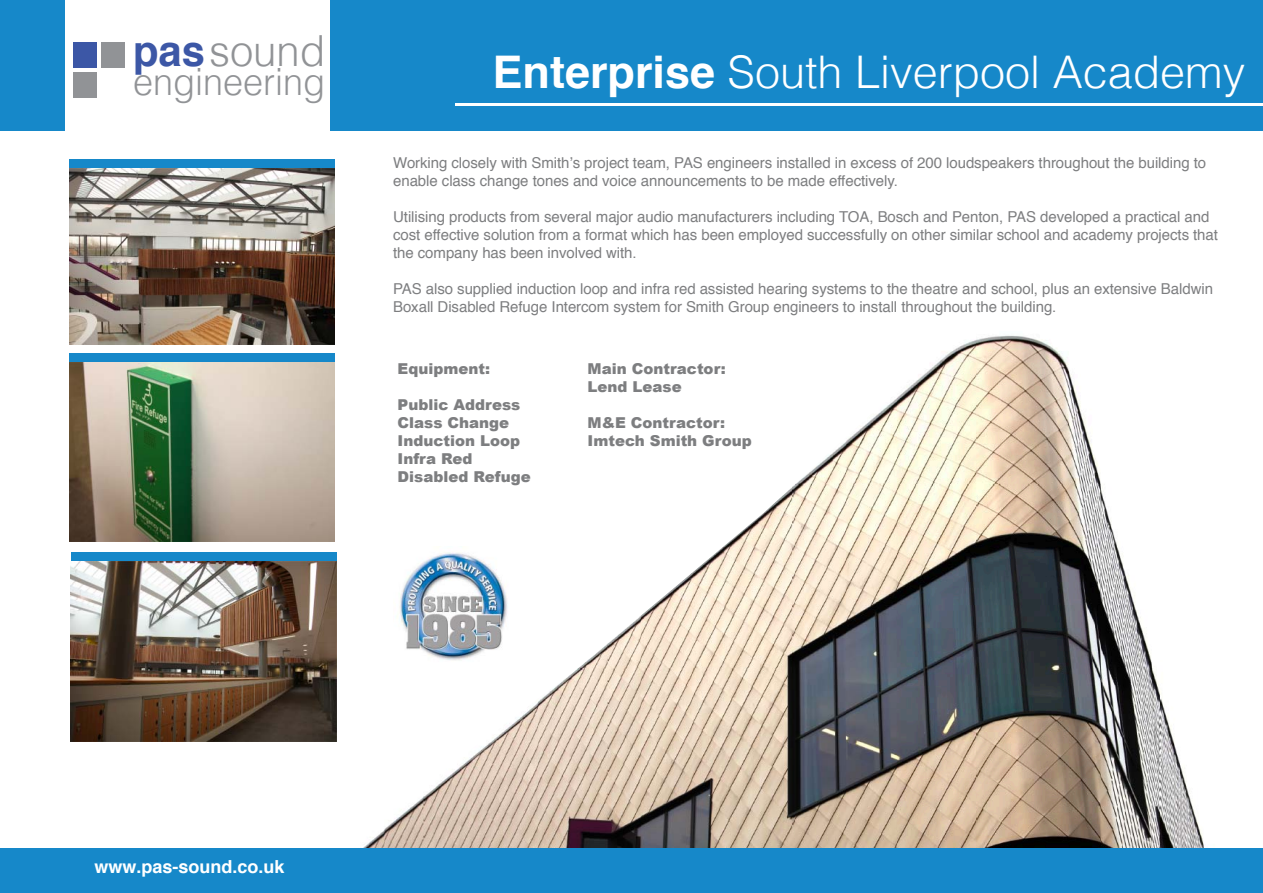
<style>
.page{position:relative;width:1263px;height:893px;background:#fff}
.page>*{position:absolute;margin:0;border:0;box-sizing:border-box;transform-origin:0 0}
.t1{font:300 45px "Helvetica";color:#fff}
.t2{font:300 42.9px "Helvetica";color:#919396}
.t3{font:300 37.5px "Helvetica";color:#919396;scale:.96 1}
.t4{font:700 18px "Helvetica";color:#fff}
.t5{font:15px/18px "Helvetica";letter-spacing:-.005em;color:#7d7e80}
.t6{font:900 15px/18px "Arial";color:#7d7e80}
.s1{font-weight:700;color:#3c57a6}
.s2{font-weight:700}
</style>
<div class="page">
<div style="left:71px;top:552px;width:265px;height:16px;background:#1688c9"></div>
<img style="left:71px;top:562px;width:265px;height:179px">
<img style="left:897px;top:335px;width:204px;height:513px">
<img style="left:846px;top:398px;width:51px;height:450px">
<img style="left:1101px;top:489px;width:51px;height:359px">
<img style="left:795px;top:442px;width:51px;height:406px">
<img style="left:692px;top:485px;width:103px;height:363px">
<img style="left:641px;top:573px;width:51px;height:275px">
<img style="left:1152px;top:667px;width:52px;height:181px">
<img style="left:590px;top:616px;width:51px;height:232px">
<img style="left:538px;top:659px;width:52px;height:189px">
<img style="left:436px;top:702px;width:102px;height:146px">
<img style="left:384px;top:787px;width:52px;height:61px">
<img style="left:363px;top:830px;width:21px;height:18px">
<div style="left:0;top:848px;width:1263px;height:45px;background:#1688c9"></div>
<div style="left:0;top:0;width:1263px;height:130px;background:#1688c9"></div>
<div style="left:65px;top:0;width:265px;height:137px;background:#fff"></div>
<div style="left:101px;top:42px;width:24px;height:25px;background:#919396"></div>
<div style="left:73px;top:72px;width:24px;height:25px;background:#919396"></div>
<div style="left:73px;top:42px;width:24px;height:25px;background:#3c57a6"></div>
<hr style="left:456px;top:103px;width:807px;height:3px;background:#fff">
<div style="left:69px;top:159px;width:266px;height:16px;background:#1688c9"></div>
<img style="left:69px;top:168px;width:266px;height:176px">
<div style="left:69px;top:353px;width:266px;height:16px;background:#1688c9"></div>
<img style="left:69px;top:362px;width:266px;height:179px">
<img style="left:397px;top:552px;width:111px;height:108px">
<h2 class="t2" style="left:133px;top:24px;width:194px"><span class="s1">pas</span>sound</h2>
<h3 class="t3" style="left:133px;top:58px;width:202px">engineering</h3>
<h1 class="t1" style="left:493px;top:44px;width:754px"><span class="s2">Enterprise</span> South Liverpool Academy</h1>
<p class="t5" style="left:393px;top:155px;width:815px">Working closely with Smith’s project team, PAS engineers installed in excess of 200 loudspeakers throughout the building to enable class change tones and voice announcements to be made effectively.</p>
<p class="t5" style="left:393px;top:209px;width:826px">Utilising products from several major audio manufacturers including TOA, Bosch and Penton, PAS developed a practical and cost effective solution from a format which has been employed successfully on other similar school and academy projects that the company has been involved with.</p>
<p class="t5" style="left:393px;top:281px;width:821px">PAS also supplied induction loop and infra red assisted hearing systems to the theatre and school, plus an extensive Baldwin<br>Boxall Disabled Refuge Intercom system for Smith Group engineers to install throughout the building.</p>
<p class="t6" style="left:398px;top:359px;width:94px">Equipment:</p>
<p class="t6" style="left:398px;top:395px;width:135px">Public Address<br>Class Change<br>Induction Loop<br>Infra Red<br>Disabled Refuge</p>
<p class="t6" style="left:588px;top:359px;width:140px">Main Contractor:<br>Lend Lease</p>
<p class="t6" style="left:588px;top:413px;width:166px">M&amp;E Contractor:<br>Imtech Smith Group</p>
<p class="t4" style="left:95px;top:852px;width:192px">www.pas-sound.co.uk</p>
</div>
